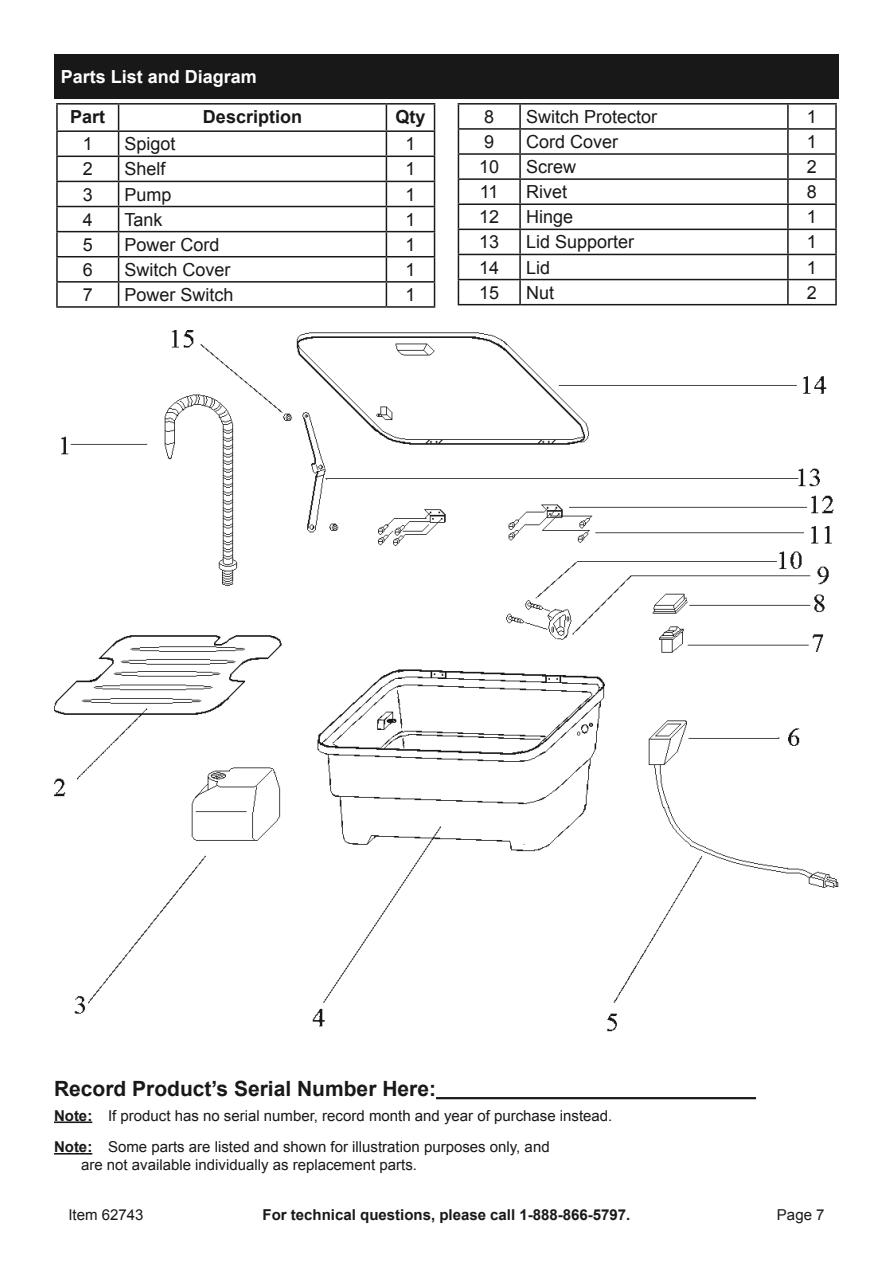
<style>
.page{position:relative;width:893px;height:1263px;background:#fff}
.page>*{position:absolute;margin:0;border:0;box-sizing:border-box;transform-origin:0 0}
.t1{font:700 21px "Arial";color:#181818}
.t2{font:18px "Arial";color:#181818}
.Section_Headers_0931{font:700 18px "Arial";color:#fff}
.t3{font:700 18px "Arial";color:#181818}
.Note{font:15px/18px "Arial";color:#181818}
.t4{font:700 15px "Arial";color:#181818}
.s1{font-weight:700}
</style>
<div class="page">
<hr style="left:436px;top:1097px;width:320px;height:2px;background:#181818">
<hr style="left:54px;top:1121px;width:38px;height:2px;background:#181818">
<hr style="left:54px;top:1153px;width:38px;height:1px;background:#181818">
<div style="left:54px;top:54px;width:785px;height:45px;background:#181818"></div>
<hr style="left:56px;top:103px;width:63px;height:2px;background:#181818">
<hr style="left:56px;top:105px;width:2px;height:25px;background:#181818">
<hr style="left:119px;top:103px;width:267px;height:2px;background:#181818">
<hr style="left:386px;top:103px;width:49px;height:2px;background:#181818">
<hr style="left:56px;top:130px;width:63px;height:2px;background:#181818">
<hr style="left:56px;top:132px;width:2px;height:24px;background:#181818">
<hr style="left:119px;top:130px;width:267px;height:2px;background:#181818">
<hr style="left:386px;top:130px;width:49px;height:2px;background:#181818">
<hr style="left:56px;top:156px;width:63px;height:1px;background:#181818">
<hr style="left:56px;top:157px;width:2px;height:24px;background:#181818">
<hr style="left:119px;top:156px;width:267px;height:1px;background:#181818">
<hr style="left:386px;top:156px;width:49px;height:1px;background:#181818">
<hr style="left:56px;top:181px;width:63px;height:1px;background:#181818">
<hr style="left:56px;top:182px;width:2px;height:24px;background:#181818">
<hr style="left:119px;top:181px;width:267px;height:1px;background:#181818">
<hr style="left:386px;top:181px;width:49px;height:1px;background:#181818">
<hr style="left:56px;top:206px;width:63px;height:1px;background:#181818">
<hr style="left:56px;top:207px;width:2px;height:24px;background:#181818">
<hr style="left:119px;top:206px;width:267px;height:1px;background:#181818">
<hr style="left:386px;top:206px;width:49px;height:1px;background:#181818">
<hr style="left:56px;top:231px;width:63px;height:1px;background:#181818">
<hr style="left:56px;top:232px;width:2px;height:24px;background:#181818">
<hr style="left:119px;top:231px;width:267px;height:1px;background:#181818">
<hr style="left:386px;top:231px;width:49px;height:1px;background:#181818">
<hr style="left:56px;top:256px;width:63px;height:1px;background:#181818">
<hr style="left:56px;top:257px;width:2px;height:24px;background:#181818">
<hr style="left:119px;top:256px;width:267px;height:1px;background:#181818">
<hr style="left:386px;top:256px;width:49px;height:1px;background:#181818">
<hr style="left:56px;top:281px;width:63px;height:2px;background:#181818">
<hr style="left:56px;top:283px;width:2px;height:23px;background:#181818">
<hr style="left:119px;top:281px;width:267px;height:2px;background:#181818">
<svg style="left:118px;top:105px;width:1px;height:201px"></svg>
<hr style="left:386px;top:281px;width:49px;height:2px;background:#181818">
<svg style="left:386px;top:105px;width:1px;height:201px"></svg>
<svg style="left:434px;top:105px;width:1px;height:201px"></svg>
<hr style="left:56px;top:306px;width:63px;height:2px;background:#181818">
<hr style="left:119px;top:306px;width:267px;height:2px;background:#181818">
<hr style="left:386px;top:306px;width:49px;height:2px;background:#181818">
<hr style="left:458px;top:103px;width:62px;height:2px;background:#181818">
<hr style="left:520px;top:103px;width:268px;height:2px;background:#181818">
<hr style="left:519px;top:105px;width:2px;height:23px;background:#181818">
<hr style="left:788px;top:103px;width:49px;height:2px;background:#181818">
<hr style="left:787px;top:105px;width:2px;height:23px;background:#181818">
<hr style="left:835px;top:105px;width:2px;height:23px;background:#181818">
<hr style="left:458px;top:128px;width:62px;height:2px;background:#181818">
<hr style="left:520px;top:128px;width:268px;height:2px;background:#181818">
<hr style="left:519px;top:130px;width:2px;height:23px;background:#181818">
<hr style="left:788px;top:128px;width:49px;height:2px;background:#181818">
<hr style="left:787px;top:130px;width:2px;height:23px;background:#181818">
<hr style="left:835px;top:130px;width:2px;height:23px;background:#181818">
<hr style="left:458px;top:153px;width:62px;height:2px;background:#181818">
<hr style="left:520px;top:153px;width:268px;height:2px;background:#181818">
<hr style="left:519px;top:155px;width:2px;height:23px;background:#181818">
<hr style="left:788px;top:153px;width:49px;height:2px;background:#181818">
<hr style="left:787px;top:155px;width:2px;height:23px;background:#181818">
<hr style="left:835px;top:155px;width:2px;height:23px;background:#181818">
<hr style="left:458px;top:178px;width:62px;height:2px;background:#181818">
<hr style="left:520px;top:178px;width:268px;height:2px;background:#181818">
<hr style="left:519px;top:180px;width:2px;height:23px;background:#181818">
<hr style="left:788px;top:178px;width:49px;height:2px;background:#181818">
<hr style="left:787px;top:180px;width:2px;height:23px;background:#181818">
<hr style="left:835px;top:180px;width:2px;height:23px;background:#181818">
<hr style="left:458px;top:203px;width:62px;height:2px;background:#181818">
<hr style="left:520px;top:203px;width:268px;height:2px;background:#181818">
<hr style="left:519px;top:205px;width:2px;height:24px;background:#181818">
<hr style="left:788px;top:203px;width:49px;height:2px;background:#181818">
<hr style="left:787px;top:205px;width:2px;height:24px;background:#181818">
<hr style="left:835px;top:205px;width:2px;height:24px;background:#181818">
<hr style="left:458px;top:229px;width:62px;height:1px;background:#181818">
<hr style="left:520px;top:229px;width:268px;height:1px;background:#181818">
<hr style="left:519px;top:230px;width:2px;height:24px;background:#181818">
<hr style="left:788px;top:229px;width:49px;height:1px;background:#181818">
<hr style="left:787px;top:230px;width:2px;height:24px;background:#181818">
<hr style="left:835px;top:230px;width:2px;height:24px;background:#181818">
<hr style="left:458px;top:254px;width:62px;height:1px;background:#181818">
<hr style="left:520px;top:254px;width:268px;height:1px;background:#181818">
<hr style="left:519px;top:255px;width:2px;height:24px;background:#181818">
<hr style="left:788px;top:254px;width:49px;height:1px;background:#181818">
<hr style="left:787px;top:255px;width:2px;height:24px;background:#181818">
<hr style="left:835px;top:255px;width:2px;height:24px;background:#181818">
<hr style="left:458px;top:279px;width:62px;height:1px;background:#181818">
<svg style="left:458px;top:105px;width:1px;height:199px"></svg>
<hr style="left:520px;top:279px;width:268px;height:1px;background:#181818">
<hr style="left:519px;top:280px;width:2px;height:24px;background:#181818">
<hr style="left:788px;top:279px;width:49px;height:1px;background:#181818">
<hr style="left:787px;top:280px;width:2px;height:24px;background:#181818">
<hr style="left:835px;top:280px;width:2px;height:24px;background:#181818">
<hr style="left:458px;top:304px;width:62px;height:1px;background:#181818">
<hr style="left:520px;top:304px;width:268px;height:1px;background:#181818">
<hr style="left:788px;top:304px;width:49px;height:1px;background:#181818">
<img style="left:54px;top:330px;width:785px;height:702px">
<p class="Section_Headers_0931" style="left:61px;top:64px;width:198px">Parts List and Diagram</p>
<p class="t3" style="left:70px;top:105px;width:37px">Part</p>
<p class="t3" style="left:203px;top:105px;width:101px">Description</p>
<p class="t3" style="left:395px;top:105px;width:32px">Qty</p>
<p class="t2" style="left:83px;top:132px;width:12px">1</p>
<p class="t2" style="left:125px;top:132px;width:53px">Spigot</p>
<p class="t2" style="left:405px;top:132px;width:12px">1</p>
<p class="t2" style="left:83px;top:157px;width:12px">2</p>
<p class="t2" style="left:125px;top:157px;width:43px">Shelf</p>
<p class="t2" style="left:405px;top:157px;width:12px">1</p>
<p class="t2" style="left:83px;top:182px;width:12px">3</p>
<p class="t2" style="left:125px;top:182px;width:49px">Pump</p>
<p class="t2" style="left:405px;top:182px;width:12px">1</p>
<p class="t2" style="left:83px;top:207px;width:12px">4</p>
<p class="t2" style="left:125px;top:207px;width:40px">Tank</p>
<p class="t2" style="left:405px;top:207px;width:12px">1</p>
<p class="t2" style="left:83px;top:233px;width:12px">5</p>
<p class="t2" style="left:125px;top:233px;width:97px">Power Cord</p>
<p class="t2" style="left:405px;top:233px;width:12px">1</p>
<p class="t2" style="left:83px;top:258px;width:12px">6</p>
<p class="t2" style="left:125px;top:258px;width:108px">Switch Cover</p>
<p class="t2" style="left:405px;top:258px;width:12px">1</p>
<p class="t2" style="left:83px;top:283px;width:12px">7</p>
<p class="t2" style="left:125px;top:283px;width:111px">Power Switch</p>
<p class="t2" style="left:405px;top:283px;width:12px">1</p>
<p class="t2" style="left:484px;top:105px;width:12px">8</p>
<p class="t2" style="left:526px;top:105px;width:133px">Switch Protector</p>
<p class="t2" style="left:807px;top:105px;width:12px">1</p>
<p class="t2" style="left:484px;top:130px;width:12px">9</p>
<p class="t2" style="left:526px;top:130px;width:94px">Cord Cover</p>
<p class="t2" style="left:807px;top:130px;width:12px">1</p>
<p class="t2" style="left:479px;top:155px;width:22px">10</p>
<p class="t2" style="left:526px;top:155px;width:52px">Screw</p>
<p class="t2" style="left:807px;top:155px;width:12px">2</p>
<p class="t2" style="left:480px;top:180px;width:20px">11</p>
<p class="t2" style="left:526px;top:180px;width:43px">Rivet</p>
<p class="t2" style="left:807px;top:180px;width:12px">8</p>
<p class="t2" style="left:479px;top:205px;width:22px">12</p>
<p class="t2" style="left:526px;top:205px;width:49px">Hinge</p>
<p class="t2" style="left:807px;top:205px;width:12px">1</p>
<p class="t2" style="left:479px;top:230px;width:22px">13</p>
<p class="t2" style="left:526px;top:230px;width:110px">Lid Supporter</p>
<p class="t2" style="left:807px;top:230px;width:12px">1</p>
<p class="t2" style="left:479px;top:255px;width:22px">14</p>
<p class="t2" style="left:526px;top:255px;width:26px">Lid</p>
<p class="t2" style="left:807px;top:255px;width:12px">1</p>
<p class="t2" style="left:479px;top:281px;width:22px">15</p>
<p class="t2" style="left:526px;top:281px;width:30px">Nut</p>
<p class="t2" style="left:807px;top:281px;width:12px">2</p>
<p class="t1" style="left:54px;top:1074px;width:383px">Record Product’s Serial Number Here:</p>
<p class="Note" style="left:54px;top:1106px;width:560px"><span class="s1">Note:</span> If product has no serial number, record month and year of purchase instead.</p>
<p class="Note" style="left:81px;top:1138px;width:470px;text-indent:-27px"><span class="s1">Note:</span> Some parts are listed and shown for illustration purposes only, and are not available individually as replacement parts.</p>
<p class="Note" style="left:68px;top:1206px;width:77px">Item 62743</p>
<p class="t4" style="left:263px;top:1205px;width:369px">For technical questions, please call 1-888-866-5797.</p>
<p class="Note" style="left:777px;top:1206px;width:49px">Page 7</p>
</div>
